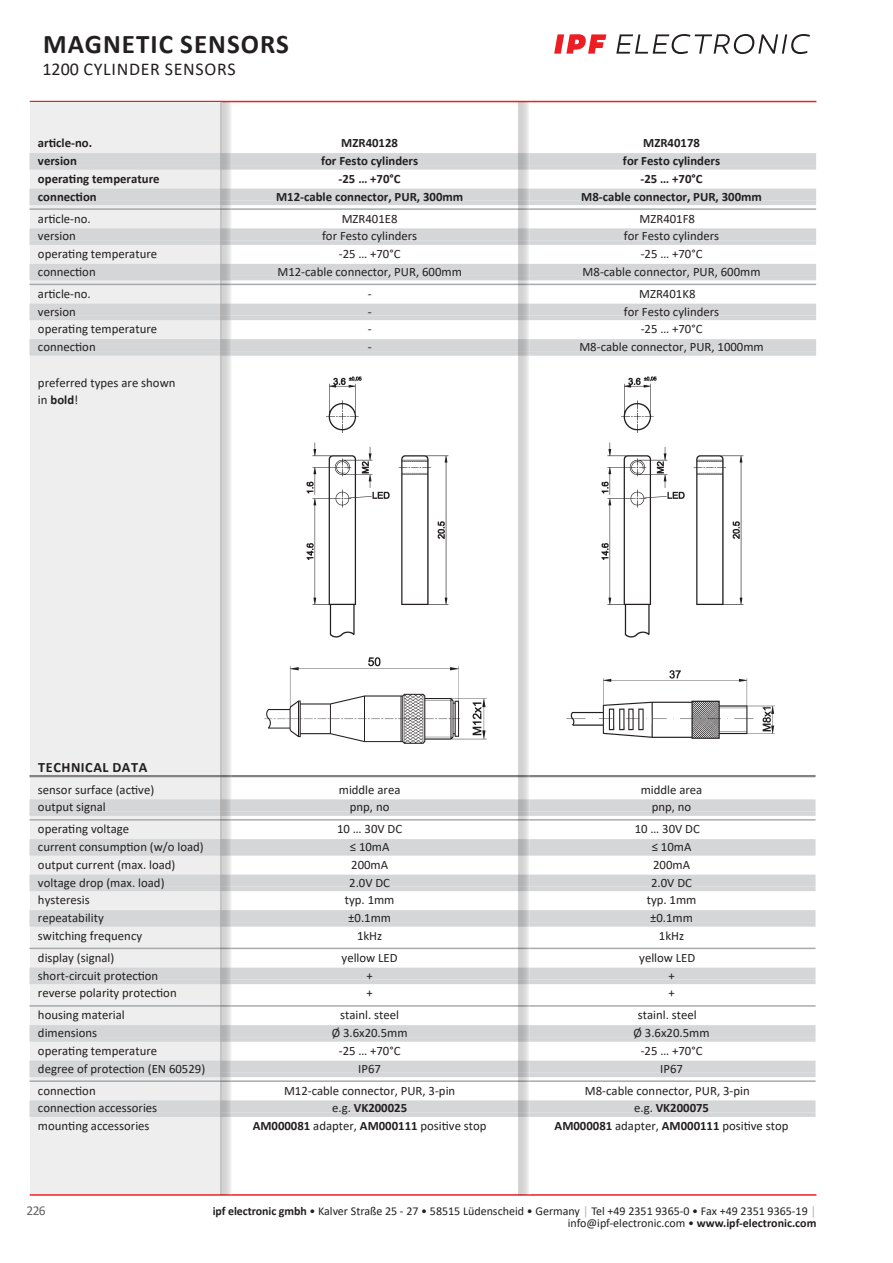
<style>
.page{position:relative;width:893px;height:1263px;background:#fff}
.page>*{position:absolute;margin:0;border:0;box-sizing:border-box;transform-origin:0 0}
.t1{font:700 27px "Calibri";letter-spacing:.04em;color:#231f20}
.t2{font:18px "Calibri";letter-spacing:.04em;color:#231f20}
.t3{font:700 14.25px "Calibri";letter-spacing:.04em;color:#231f20}
.t4{font:13.5px "Calibri";color:#636366}
.t5{font:12.75px/17.7px "Calibri";color:#231f20}
.t6{font:700 12.75px "Calibri";color:#231f20}
.t7{font:12px/12.6px "Calibri";color:#231f20;text-align:right}
.s1{font-weight:700}
.s2{font-weight:400}
.s3{color:#a8a9ad}
</style>
<div class="page">
<svg style="left:616px;top:34px;width:194px;height:20px"></svg>
<svg style="left:554px;top:34px;width:52px;height:20px"></svg>
<hr style="left:30px;top:1194px;width:786px;height:2px;background:#ee1d23">
<hr style="left:30px;top:101px;width:786px;height:1px;background:#ee1d23">
<div style="left:30px;top:102px;width:192px;height:1092px;background:#eeeeef"></div>
<hr style="left:29px;top:775px;width:786px;height:2px;background:#808285">
<div style="left:29px;top:799px;width:786px;height:12px;background:#d5d6d8"></div>
<div style="left:29px;top:811px;width:786px;height:5px;background:#d5d6d8"></div>
<hr style="left:29px;top:819px;width:786px;height:1px;background:#a8a9ad">
<div style="left:29px;top:839px;width:786px;height:12px;background:#d5d6d8"></div>
<div style="left:29px;top:851px;width:786px;height:5px;background:#d5d6d8"></div>
<div style="left:29px;top:875px;width:786px;height:12px;background:#d5d6d8"></div>
<hr style="left:29px;top:887px;width:786px;height:4px;background:#d5d6d8">
<div style="left:29px;top:910px;width:786px;height:12px;background:#d5d6d8"></div>
<div style="left:29px;top:922px;width:786px;height:5px;background:#d5d6d8"></div>
<hr style="left:29px;top:948px;width:786px;height:1px;background:#a8a9ad">
<div style="left:29px;top:968px;width:786px;height:12px;background:#d5d6d8"></div>
<hr style="left:29px;top:980px;width:786px;height:4px;background:#d5d6d8">
<hr style="left:29px;top:1005px;width:786px;height:2px;background:#a8a9ad">
<div style="left:29px;top:1025px;width:786px;height:12px;background:#d5d6d8"></div>
<div style="left:29px;top:1037px;width:786px;height:5px;background:#d5d6d8"></div>
<div style="left:29px;top:1061px;width:786px;height:12px;background:#d5d6d8"></div>
<hr style="left:29px;top:1073px;width:786px;height:4px;background:#d5d6d8">
<hr style="left:29px;top:1080px;width:786px;height:2px;background:#a8a9ad">
<div style="left:29px;top:1100px;width:786px;height:12px;background:#d5d6d8"></div>
<div style="left:29px;top:1112px;width:786px;height:5px;background:#d5d6d8"></div>
<div style="left:29px;top:153px;width:787px;height:12px;background:#d5d6d8"></div>
<div style="left:29px;top:165px;width:787px;height:5px;background:#d5d6d8"></div>
<div style="left:29px;top:189px;width:787px;height:12px;background:#d5d6d8"></div>
<hr style="left:29px;top:201px;width:787px;height:4px;background:#d5d6d8">
<hr style="left:29px;top:208px;width:787px;height:2px;background:#a8a9ad">
<div style="left:29px;top:228px;width:787px;height:12px;background:#d5d6d8"></div>
<div style="left:29px;top:240px;width:787px;height:5px;background:#d5d6d8"></div>
<div style="left:29px;top:264px;width:787px;height:12px;background:#d5d6d8"></div>
<hr style="left:29px;top:276px;width:787px;height:4px;background:#d5d6d8">
<hr style="left:29px;top:284px;width:787px;height:1px;background:#a8a9ad">
<div style="left:29px;top:304px;width:787px;height:12px;background:#d5d6d8"></div>
<hr style="left:29px;top:316px;width:787px;height:4px;background:#d5d6d8">
<div style="left:29px;top:339px;width:787px;height:12px;background:#d5d6d8"></div>
<div style="left:29px;top:351px;width:787px;height:5px;background:#d5d6d8"></div>
<svg style="left:221px;top:102px;width:10px;height:1093px;background:#cfcfd0"></svg>
<svg style="left:518px;top:102px;width:11px;height:1093px;background:#d3d3d4"></svg>
<img style="left:306px;top:376px;width:143px;height:261px">
<img style="left:601px;top:376px;width:143px;height:261px">
<img style="left:265px;top:658px;width:222px;height:86px">
<img style="left:566px;top:670px;width:209px;height:69px">
<h1 class="t1" style="left:43px;top:25px;width:247px">MAGNETIC SENSORS</h1>
<h2 class="t2" style="left:43px;top:57px;width:195px">1200 CYLINDER SENSORS</h2>
<p class="t6" style="left:38px;top:134px;width:56px">article-no.</p>
<p class="t6" style="left:341px;top:134px;width:58px">MZR40128</p>
<p class="t6" style="left:643px;top:134px;width:58px">MZR40178</p>
<p class="t6" style="left:38px;top:152px;width:40px">version</p>
<p class="t6" style="left:321px;top:152px;width:99px">for Festo cylinders</p>
<p class="t6" style="left:623px;top:152px;width:99px">for Festo cylinders</p>
<p class="t6" style="left:38px;top:170px;width:123px">operating temperature</p>
<p class="t6" style="left:339px;top:170px;width:64px">-25 … +70°C</p>
<p class="t6" style="left:640px;top:170px;width:64px">-25 … +70°C</p>
<p class="t6" style="left:38px;top:187px;width:60px">connection</p>
<p class="t6" style="left:276px;top:187px;width:189px">M12-cable connector, PUR, 300mm</p>
<p class="t6" style="left:581px;top:187px;width:182px">M8-cable connector, PUR, 300mm</p>
<p class="t5" style="left:38px;top:209px;width:54px">article-no.</p>
<p class="t5" style="left:342px;top:209px;width:57px">MZR401E8</p>
<p class="t5" style="left:640px;top:209px;width:57px">MZR401F8</p>
<p class="t5" style="left:38px;top:227px;width:39px">version</p>
<p class="t5" style="left:322px;top:227px;width:97px">for Festo cylinders</p>
<p class="t5" style="left:624px;top:227px;width:97px">for Festo cylinders</p>
<p class="t5" style="left:38px;top:245px;width:121px">operating temperature</p>
<p class="t5" style="left:339px;top:245px;width:63px">-25 … +70°C</p>
<p class="t5" style="left:641px;top:245px;width:63px">-25 … +70°C</p>
<p class="t5" style="left:38px;top:262px;width:59px">connection</p>
<p class="t5" style="left:277px;top:262px;width:186px">M12-cable connector, PUR, 600mm</p>
<p class="t5" style="left:583px;top:262px;width:179px">M8-cable connector, PUR, 600mm</p>
<p class="t5" style="left:38px;top:284px;width:54px">article-no.</p>
<p class="t5" style="left:368px;top:284px;width:5px">-</p>
<p class="t5" style="left:639px;top:284px;width:58px">MZR401K8</p>
<p class="t5" style="left:38px;top:302px;width:39px">version</p>
<p class="t5" style="left:368px;top:302px;width:5px">-</p>
<p class="t5" style="left:624px;top:302px;width:97px">for Festo cylinders</p>
<p class="t5" style="left:38px;top:320px;width:121px">operating temperature</p>
<p class="t5" style="left:368px;top:320px;width:5px">-</p>
<p class="t5" style="left:641px;top:320px;width:63px">-25 … +70°C</p>
<p class="t5" style="left:38px;top:338px;width:59px">connection</p>
<p class="t5" style="left:368px;top:338px;width:5px">-</p>
<p class="t5" style="left:579px;top:338px;width:186px">M8-cable connector, PUR, 1000mm</p>
<p class="t5" style="left:38px;top:373px;width:139px">preferred types are shown in <span class="s1">bold</span>!</p>
<p class="t3" style="left:38px;top:757px;width:111px">TECHNICAL DATA</p>
<p class="t5" style="left:38px;top:780px;width:118px">sensor surface (active)</p>
<p class="t5" style="left:339px;top:780px;width:63px">middle area</p>
<p class="t5" style="left:641px;top:780px;width:63px">middle area</p>
<p class="t5" style="left:38px;top:798px;width:69px">output signal</p>
<p class="t5" style="left:350px;top:798px;width:41px">pnp, no</p>
<p class="t5" style="left:652px;top:798px;width:41px">pnp, no</p>
<p class="t5" style="left:38px;top:820px;width:93px">operating voltage</p>
<p class="t5" style="left:337px;top:820px;width:67px">10 … 30V DC</p>
<p class="t5" style="left:635px;top:820px;width:67px">10 … 30V DC</p>
<p class="t5" style="left:38px;top:838px;width:167px">current consumption (w/o load)</p>
<p class="t5" style="left:350px;top:838px;width:41px">≤ 10mA</p>
<p class="t5" style="left:652px;top:838px;width:41px">≤ 10mA</p>
<p class="t5" style="left:38px;top:855px;width:139px">output current (max. load)</p>
<p class="t5" style="left:351px;top:855px;width:38px">200mA</p>
<p class="t5" style="left:653px;top:855px;width:38px">200mA</p>
<p class="t5" style="left:38px;top:873px;width:128px">voltage drop (max. load)</p>
<p class="t5" style="left:349px;top:873px;width:42px">2.0V DC</p>
<p class="t5" style="left:651px;top:873px;width:42px">2.0V DC</p>
<p class="t5" style="left:38px;top:891px;width:53px">hysteresis</p>
<p class="t5" style="left:345px;top:891px;width:51px">typ. 1mm</p>
<p class="t5" style="left:647px;top:891px;width:51px">typ. 1mm</p>
<p class="t5" style="left:38px;top:909px;width:67px">repeatability</p>
<p class="t5" style="left:348px;top:909px;width:44px">±0.1mm</p>
<p class="t5" style="left:650px;top:909px;width:44px">±0.1mm</p>
<p class="t5" style="left:38px;top:926px;width:106px">switching frequency</p>
<p class="t5" style="left:357px;top:926px;width:27px">1kHz</p>
<p class="t5" style="left:659px;top:926px;width:27px">1kHz</p>
<p class="t5" style="left:38px;top:948px;width:78px">display (signal)</p>
<p class="t5" style="left:342px;top:948px;width:58px">yellow LED</p>
<p class="t5" style="left:639px;top:948px;width:58px">yellow LED</p>
<p class="t5" style="left:38px;top:966px;width:122px">short-circuit protection</p>
<p class="t5" style="left:366px;top:966px;width:8px">+</p>
<p class="t5" style="left:668px;top:966px;width:8px">+</p>
<p class="t5" style="left:38px;top:984px;width:140px">reverse polarity protection</p>
<p class="t5" style="left:366px;top:984px;width:8px">+</p>
<p class="t5" style="left:668px;top:984px;width:8px">+</p>
<p class="t5" style="left:38px;top:1006px;width:88px">housing material</p>
<p class="t5" style="left:340px;top:1006px;width:60px">stainl. steel</p>
<p class="t5" style="left:638px;top:1006px;width:60px">stainl. steel</p>
<p class="t5" style="left:38px;top:1024px;width:61px">dimensions</p>
<p class="t5" style="left:332px;top:1024px;width:77px">Ø 3.6x20.5mm</p>
<p class="t5" style="left:634px;top:1024px;width:77px">Ø 3.6x20.5mm</p>
<p class="t5" style="left:38px;top:1041px;width:121px">operating temperature</p>
<p class="t5" style="left:339px;top:1041px;width:63px">-25 … +70°C</p>
<p class="t5" style="left:641px;top:1041px;width:63px">-25 … +70°C</p>
<p class="t5" style="left:38px;top:1059px;width:169px">degree of protection (EN 60529)</p>
<p class="t5" style="left:358px;top:1059px;width:24px">IP67</p>
<p class="t5" style="left:660px;top:1059px;width:24px">IP67</p>
<p class="t5" style="left:38px;top:1081px;width:59px">connection</p>
<p class="t5" style="left:284px;top:1081px;width:173px">M12-cable connector, PUR, 3-pin</p>
<p class="t5" style="left:585px;top:1081px;width:166px">M8-cable connector, PUR, 3-pin</p>
<p class="t5" style="left:38px;top:1099px;width:121px">connection accessories</p>
<p class="t6" style="left:332px;top:1099px;width:76px"><span class="s2">e.g.</span> VK200025</p>
<p class="t6" style="left:634px;top:1099px;width:76px"><span class="s2">e.g.</span> VK200075</p>
<p class="t5" style="left:38px;top:1117px;width:113px">mounting accessories</p>
<p class="t5" style="left:253px;top:1117px;width:235px"><span class="s1">AM000081</span> adapter, <span class="s1">AM000111</span> positive stop</p>
<p class="t5" style="left:555px;top:1117px;width:235px"><span class="s1">AM000081</span> adapter, <span class="s1">AM000111</span> positive stop</p>
<p class="t4" style="left:27px;top:1201px;width:21px">226</p>
<p class="t7" style="left:213px;top:1204px;width:605px"><span class="s1">ipf electronic gmbh</span> • Kalver Straße 25 - 27 • 58515 Lüdenscheid • Germany <span class="s3">│</span> Tel +49 2351 9365-0 • Fax +49 2351 9365-19 <span class="s3">│ </span>info@ipf-electronic.com • <span class="s1">www.ipf-electronic.com</span></p>
</div>
